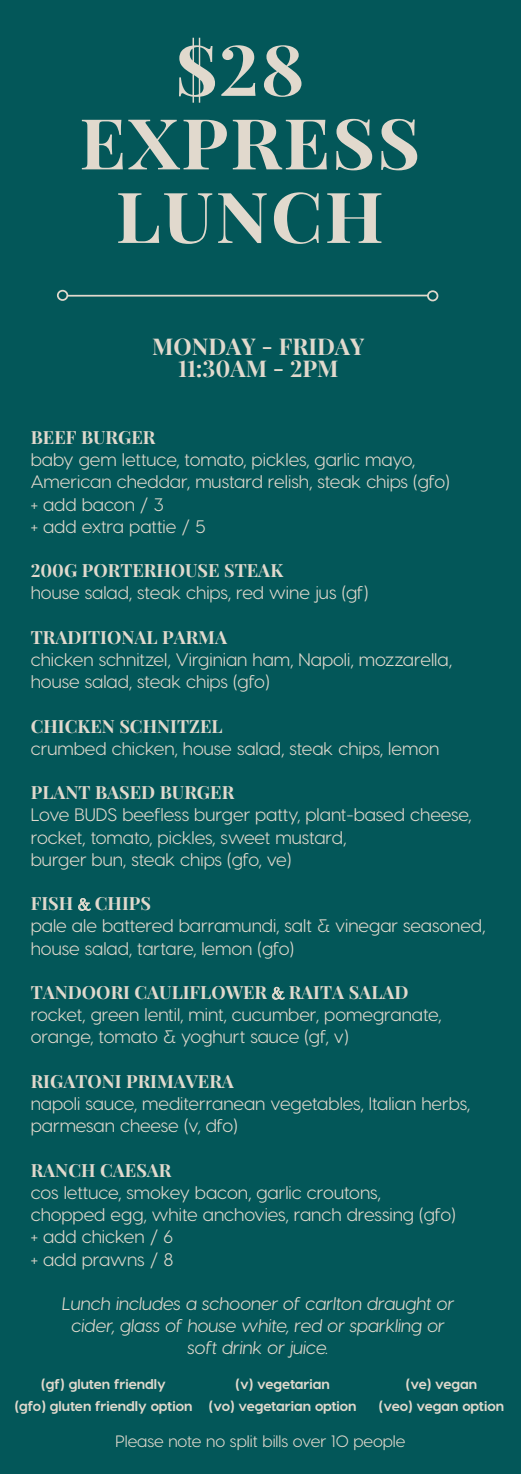
<style>
.page{position:relative;width:521px;height:1474px;background:#fff}
.page>*{position:absolute;margin:0;border:0;box-sizing:border-box;transform-origin:0 0}
.t1{font:70px/73.5px "Neothic";letter-spacing:.025em;color:#e1d9cd;text-align:center;scale:1.06 1}
.t2{font:22.93px/22.2px "Neothic";color:#e1d9cd;text-align:center}
.t3{font:18.03px/22.2px "Visby CF";color:#e1d9cd}
.t4{font:18.03px "Neothic";color:#e1d9cd}
.t5{font:italic 18.03px/22.2px "Visby CF";color:#e1d9cd;text-align:center}
.t6{font:16.45px "Visby CF";color:#e1d9cd}
.t7{font:700 14px/22.2px "Visby CF";color:#e1d9cd;text-align:center}
.s1{font-family:"Baskerville"}
</style>
<div class="page">
<div style="left:0;top:0;width:521px;height:1473px;background:#035759"></div>
<svg style="left:78px;top:898px;width:13px;height:13px"></svg>
<svg style="left:272px;top:986px;width:13px;height:13px"></svg>
<hr style="left:67px;top:295px;width:361px;height:1px;background:#e1d9cd">
<div style="left:57px;top:290px;width:11px;height:11px;border:2px solid #e1d9cd;border-radius:50%"></div>
<div style="left:427px;top:290px;width:11px;height:11px;border:2px solid #e1d9cd;border-radius:50%"></div>
<h1 class="t1" style="left:79px;top:33px;width:323px">$28<br>EXPRESS<br>LUNCH</h1>
<p class="t2" style="left:152px;top:335px;width:214px">MONDAY - FRIDAY<br>11:30AM - 2PM</p>
<p class="t4" style="left:31px;top:427px;width:126px">BEEF BURGER</p>
<p class="t3" style="left:31px;top:448px;width:420px">baby gem lettuce, tomato, pickles, garlic mayo, American cheddar, mustard relish, steak chips (gfo) + add bacon / 3<br>+ add extra pattie / 5</p>
<p class="t4" style="left:31px;top:560px;width:254px">200G PORTERHOUSE STEAK</p>
<p class="t3" style="left:31px;top:581px;width:339px">house salad, steak chips, red wine jus (gf)</p>
<p class="t4" style="left:31px;top:626px;width:198px">TRADITIONAL PARMA</p>
<p class="t3" style="left:31px;top:648px;width:423px">chicken schnitzel, Virginian ham, Napoli, mozzarella, house salad, steak chips (gfo)</p>
<p class="t4" style="left:31px;top:715px;width:193px">CHICKEN SCHNITZEL</p>
<p class="t3" style="left:31px;top:737px;width:410px">crumbed chicken, house salad, steak chips, lemon</p>
<p class="t4" style="left:31px;top:782px;width:205px">PLANT BASED BURGER</p>
<p class="t3" style="left:31px;top:803px;width:442px">Love BUDS beefless burger patty, plant-based cheese, rocket, tomato, pickles, sweet mustard,<br>burger bun, steak chips (gfo, ve)</p>
<p class="t4" style="left:31px;top:893px;width:122px">FISH <span class="s1">&amp;</span> CHIPS</p>
<p class="t3" style="left:31px;top:914px;width:456px">pale ale battered barramundi, salt &amp; vinegar seasoned, house salad, tartare, lemon (gfo)</p>
<p class="t4" style="left:31px;top:982px;width:379px">TANDOORI CAULIFLOWER <span class="s1">&amp;</span> RAITA SALAD</p>
<p class="t3" style="left:31px;top:1003px;width:412px">rocket, green lentil, mint, cucumber, pomegranate, orange, tomato &amp; yoghurt sauce (gf, v)</p>
<p class="t4" style="left:31px;top:1070px;width:205px">RIGATONI PRIMAVERA</p>
<p class="t3" style="left:31px;top:1092px;width:441px">napoli sauce, mediterranean vegetables, Italian herbs, parmesan cheese (v, dfo)</p>
<p class="t4" style="left:31px;top:1159px;width:142px">RANCH CAESAR</p>
<p class="t3" style="left:31px;top:1181px;width:426px">cos lettuce, smokey bacon, garlic croutons, chopped egg, white anchovies, ranch dressing (gfo) + add chicken / 6<br>+ add prawns / 8</p>
<p class="t5" style="left:62px;top:1292px;width:394px">Lunch includes a schooner of carlton draught or cider, glass of house white, red or sparkling or soft drink or juice.</p>
<p class="t7" style="left:15px;top:1372px;width:179px">(gf) gluten friendly<br>(gfo) gluten friendly option</p>
<p class="t7" style="left:209px;top:1372px;width:149px">(v) vegetarian<br>(vo) vegetarian option</p>
<p class="t7" style="left:379px;top:1372px;width:127px">(ve) vegan<br>(veo) vegan option</p>
<p class="t6" style="left:116px;top:1431px;width:291px">Please note no split bills over 10 people</p>
</div>
